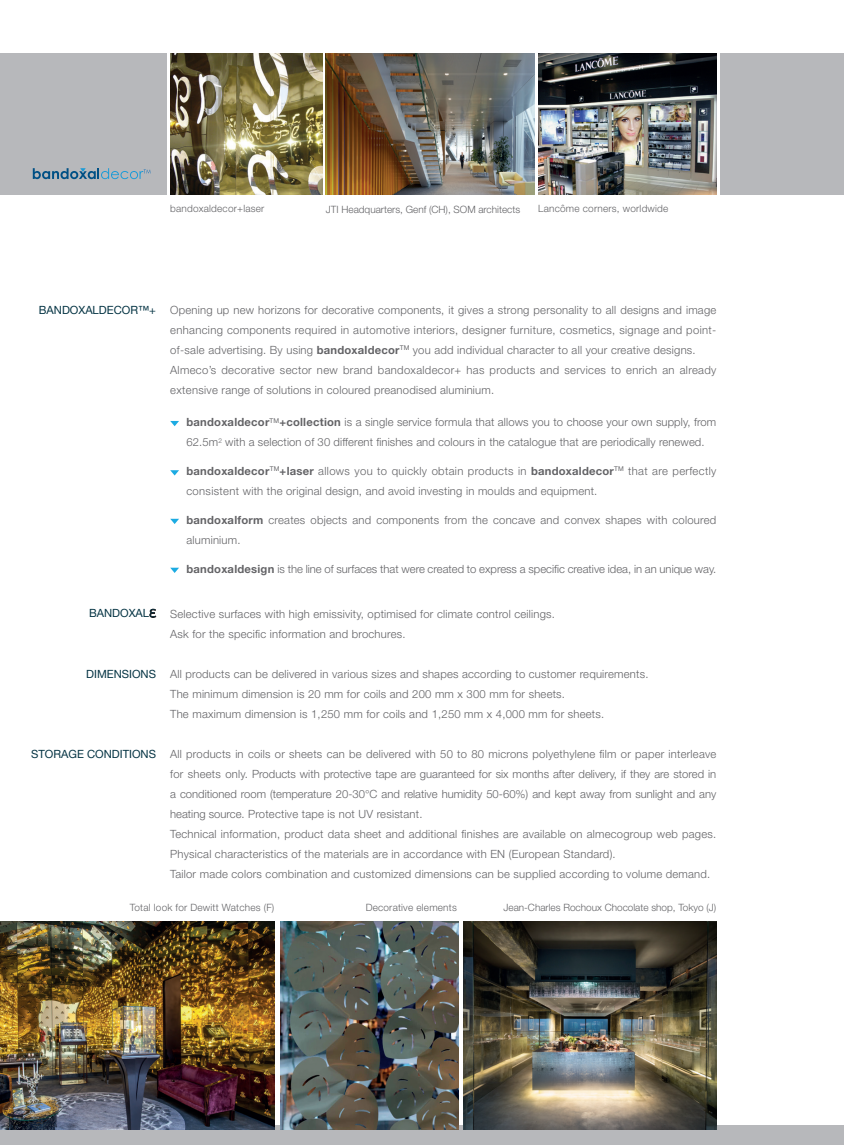
<style>
.page{position:relative;width:844px;height:1145px;background:#fff}
.page>*{position:absolute;margin:0;border:0;box-sizing:border-box;transform-origin:0 0}
.t1{font:300 11.25px/20px "Helvetica Neue";letter-spacing:.02em;color:#636366}
.t2{font:300 11.25px "Helvetica Neue";color:#636366}
.t3{font:11.25px "Helvetica Neue";color:#043343}
.t4{font:300 10px "Helvetica Neue";letter-spacing:.02em;color:#636366}
.t5{font:300 10px "Helvetica Neue";color:#636366}
.s1{font-family:"Myriad Pro";font-weight:300;font-size:16.25px}
.s2{font-weight:700}
</style>
<div class="page">
<svg style="left:149px;top:609px;width:7px;height:8px"></svg>
<div style="left:719px;top:53px;width:124px;height:142px;background:#b7b8bb"></div>
<div style="left:0;top:53px;width:167px;height:142px;background:#b7b8bb"></div>
<div style="left:0;top:1125px;width:843px;height:19px;background:#b7b8bb"></div>
<svg style="left:170px;top:421px;width:9px;height:5px"></svg>
<svg style="left:170px;top:470px;width:9px;height:5px"></svg>
<svg style="left:170px;top:519px;width:9px;height:5px"></svg>
<svg style="left:170px;top:567px;width:9px;height:6px"></svg>
<img style="left:538px;top:53px;width:178px;height:142px">
<img style="left:326px;top:53px;width:209px;height:142px">
<img style="left:170px;top:53px;width:152px;height:142px">
<svg style="left:33px;top:168px;width:117px;height:11px"></svg>
<img style="left:463px;top:922px;width:253px;height:207px">
<img style="left:280px;top:922px;width:178px;height:207px">
<img style="left:0;top:922px;width:274px;height:207px">
<p class="t4" style="left:170px;top:202px;width:96px">bandoxaldecor+laser</p>
<p class="t5" style="left:326px;top:203px;width:196px">JTI Headquarters, Genf (CH), SOM architects</p>
<p class="t4" style="left:538px;top:202px;width:132px">Lancôme corners, worldwide</p>
<p class="t3" style="left:39px;top:302px;width:119px">BANDOXALDECOR™+</p>
<p class="t3" style="left:89px;top:605px;width:68px">BANDOXAL<span class="s1">ε</span></p>
<p class="t3" style="left:86px;top:665px;width:71px">DIMENSIONS</p>
<p class="t3" style="left:31px;top:745px;width:126px">STORAGE CONDITIONS</p>
<p class="t1" style="left:170px;top:299px;width:547px">Opening up new horizons for decorative components, it gives a strong personality to all designs and image enhancing components required in automotive interiors, designer furniture, cosmetics, signage and point&shy;of-sale advertising. By using <span class="s2">bandoxaldecor</span><sup>TM</sup> you add individual character to all your creative designs.<br>Almeco’s decorative sector new brand bandoxaldecor+ has products and services to enrich an already extensive range of solutions in coloured preanodised aluminium.</p>
<p class="t1" style="left:186px;top:412px;width:531px"><span class="s2">bandoxaldecor</span><sup>TM</sup><span class="s2">+collection</span> is a single service formula that allows you to choose your own supply, from<br>62.5m<sup>2</sup> with a selection of 30 different finishes and colours in the catalogue that are periodically renewed.</p>
<p class="t1" style="left:186px;top:461px;width:531px"><span class="s2">bandoxaldecor</span><sup>TM</sup><span class="s2">+laser</span> allows you to quickly obtain products in <span class="s2">bandoxaldecor</span><sup>TM</sup> that are perfectly consistent with the original design, and avoid investing in moulds and equipment.</p>
<p class="t1" style="left:186px;top:509px;width:531px"><span class="s2">bandoxalform</span> creates objects and components from the concave and convex shapes with coloured aluminium.</p>
<p class="t2" style="left:186px;top:561px;width:531px"><span class="s2">bandoxaldesign</span> is the line of surfaces that were created to express a specific creative idea, in an unique way.</p>
<p class="t1" style="left:170px;top:603px;width:386px">Selective surfaces with high emissivity, optimised for climate control ceilings.<br>Ask for the specific information and brochures.</p>
<p class="t1" style="left:170px;top:663px;width:479px">All products can be delivered in various sizes and shapes according to customer requirements.<br>The minimum dimension is 20 mm for coils and 200 mm x 300 mm for sheets.<br>The maximum dimension is 1,250 mm for coils and 1,250 mm x 4,000 mm for sheets.</p>
<p class="t1" style="left:170px;top:743px;width:547px">All products in coils or sheets can be delivered with 50 to 80 microns polyethylene film or paper interleave for sheets only. Products with protective tape are guaranteed for six months after delivery, if they are stored in a conditioned room (temperature 20-30°C and relative humidity 50-60%) and kept away from sunlight and any heating source. Protective tape is not UV resistant.<br>Technical information, product data sheet and additional finishes are available on almecogroup web pages.<br>Physical characteristics of the materials are in accordance with EN (European Standard).<br>Tailor made colors combination and customized dimensions can be supplied according to volume demand.</p>
<p class="t4" style="left:130px;top:901px;width:146px">Total look for Dewitt Watches (F)</p>
<p class="t4" style="left:365px;top:901px;width:93px">Decorative elements</p>
<p class="t5" style="left:503px;top:901px;width:214px">Jean-Charles Rochoux Chocolate shop, Tokyo (J)</p>
</div>
